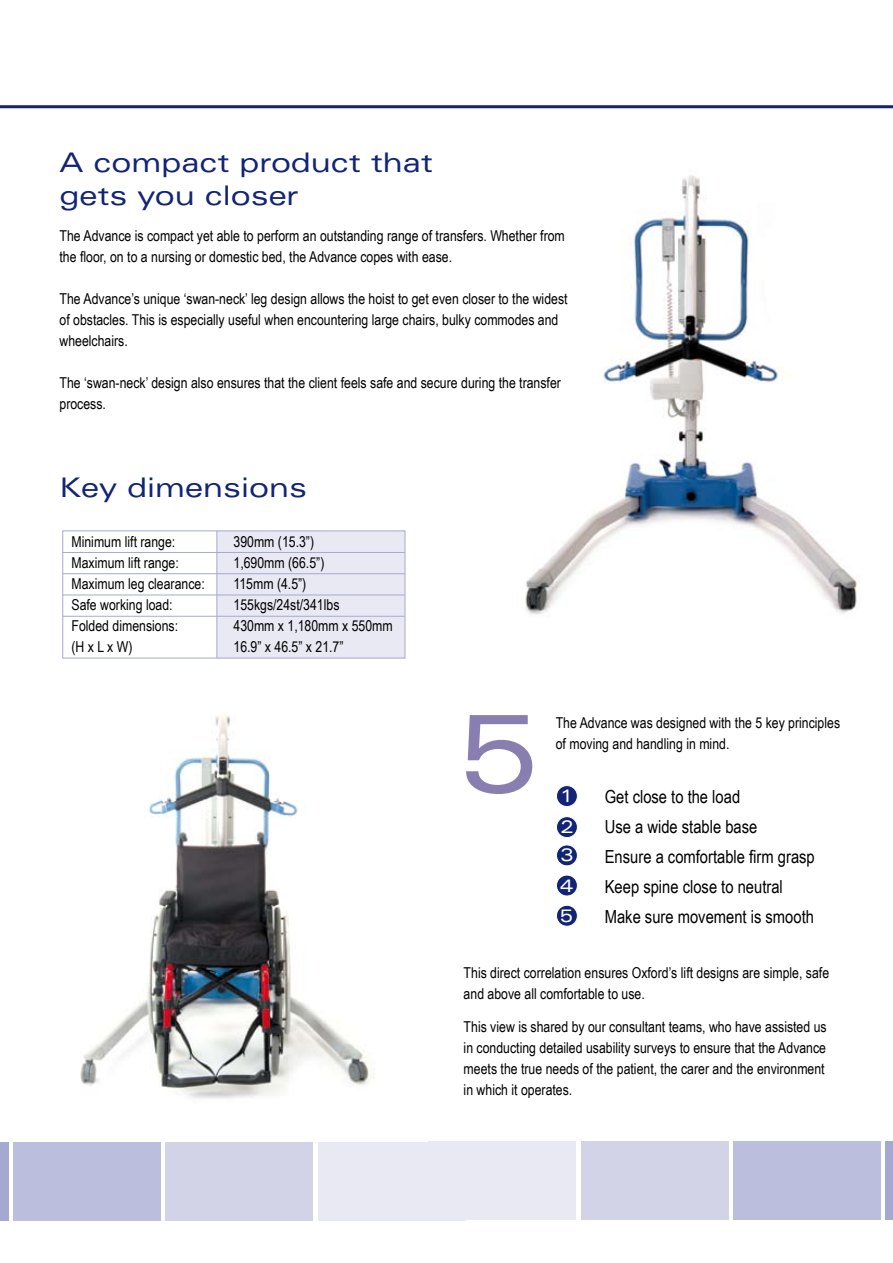
<style>
.page{position:relative;width:893px;height:1263px;background:#fff}
.page>*{position:absolute;margin:0;border:0;box-sizing:border-box;transform-origin:0 0}
.t1{font:expanded 111px "Univers";color:#887eb0}
.t2{font:expanded 27px/32.4px "Univers";color:#122476}
.t3{font:18px/30px "Arial Narrow";color:#000}
.t4{font:expanded 18px/30.6px "Univers";color:#fff;text-align:justify}
.t5{font:15px/21px "Arial Narrow";color:#000}
</style>
<div class="page">
<div style="left:218px;top:532px;width:186px;height:126px;background:#e9e9f4"></div>
<div style="left:217px;top:531px;width:188px;height:127px;border:2px solid #e9e9f4"></div>
<img style="left:525px;top:175px;width:332px;height:440px">
<div style="left:428px;top:1142px;width:148px;height:78px;background:#e9e9f4"></div>
<div style="left:885px;top:1142px;width:8px;height:78px;background:#a5a9d1"></div>
<div style="left:581px;top:1142px;width:148px;height:78px;background:#d3d3e8"></div>
<div style="left:733px;top:1142px;width:148px;height:78px;background:#bcbedd"></div>
<div style="left:318px;top:1142px;width:148px;height:78px;background:#e9e9f4"></div>
<div style="left:0;top:1142px;width:9px;height:78px;background:#a5a9d1"></div>
<div style="left:165px;top:1142px;width:148px;height:78px;background:#d3d3e8"></div>
<div style="left:13px;top:1142px;width:148px;height:78px;background:#bcbedd"></div>
<img style="left:80px;top:715px;width:295px;height:384px">
<div style="left:556px;top:786px;width:21px;height:20px;background:#122476;border-radius:50%"></div>
<div style="left:556px;top:785px;width:22px;height:22px;border:1px solid #fff;border-radius:50%"></div>
<div style="left:556px;top:817px;width:21px;height:20px;background:#122476;border-radius:50%"></div>
<div style="left:556px;top:816px;width:22px;height:22px;border:1px solid #fff;border-radius:50%"></div>
<div style="left:556px;top:845px;width:21px;height:21px;background:#122476;border-radius:50%"></div>
<div style="left:556px;top:844px;width:22px;height:22px;border:1px solid #fff;border-radius:50%"></div>
<div style="left:556px;top:875px;width:21px;height:21px;background:#122476;border-radius:50%"></div>
<div style="left:556px;top:875px;width:22px;height:21px;border:1px solid #fff;border-radius:50%"></div>
<div style="left:556px;top:905px;width:21px;height:21px;background:#122476;border-radius:50%"></div>
<div style="left:556px;top:905px;width:22px;height:21px;border:1px solid #fff;border-radius:50%"></div>
<div style="left:62px;top:530px;width:343px;height:128px;border:1px solid #a5a9d1"></div>
<hr style="left:62px;top:552px;width:343px;height:1px;background:#a5a9d1">
<hr style="left:62px;top:573px;width:343px;height:1px;background:#a5a9d1">
<hr style="left:62px;top:595px;width:343px;height:1px;background:#a5a9d1">
<hr style="left:62px;top:616px;width:343px;height:1px;background:#a5a9d1">
<hr style="left:216px;top:531px;width:1px;height:127px;background:#a5a9d1">
<hr style="left:0;top:105px;width:893px;height:3px;background:#122476">
<h2 class="t2" style="left:60px;top:146px;width:375px">A compact product that gets you closer</h2>
<p class="t5" style="left:60px;top:224px;width:507px">The Advance is compact yet able to perform an outstanding range of transfers. Whether from the floor, on to a nursing or domestic bed, the Advance copes with ease.</p>
<p class="t5" style="left:60px;top:287px;width:510px">The Advance’s unique ‘swan-neck’ leg design allows the hoist to get even closer to the widest of obstacles. This is especially useful when encountering large chairs, bulky commodes and wheelchairs.</p>
<p class="t5" style="left:60px;top:371px;width:503px">The ‘swan-neck’ design also ensures that the client feels safe and secure during the transfer process.</p>
<h2 class="t2" style="left:60px;top:470px;width:249px">Key dimensions</h2>
<p class="t5" style="left:71px;top:530px;width:105px">Minimum lift range:</p>
<p class="t5" style="left:233px;top:530px;width:82px">390mm (15.3”)</p>
<p class="t5" style="left:71px;top:551px;width:109px">Maximum lift range:</p>
<p class="t5" style="left:233px;top:551px;width:92px">1,690mm (66.5”)</p>
<p class="t5" style="left:71px;top:572px;width:135px">Maximum leg clearance:</p>
<p class="t5" style="left:233px;top:572px;width:74px">115mm (4.5”)</p>
<p class="t5" style="left:71px;top:593px;width:103px">Safe working load:</p>
<p class="t5" style="left:233px;top:593px;width:107px">155kgs/24st/341lbs</p>
<p class="t5" style="left:71px;top:614px;width:108px">Folded dimensions:</p>
<p class="t5" style="left:233px;top:614px;width:161px">430mm x 1,180mm x 550mm</p>
<p class="t5" style="left:71px;top:635px;width:63px">(H x L x W)</p>
<p class="t5" style="left:233px;top:635px;width:112px">16.9” x 46.5” x 21.7”</p>
<h1 class="t1" style="left:457px;top:687px;width:84px">5</h1>
<p class="t5" style="left:556px;top:711px;width:286px">The Advance was designed with the 5 key principles of moving and handling in mind.</p>
<p class="t4" style="left:560px;top:780px;width:15px">1</p>
<p class="t4" style="left:560px;top:811px;width:15px">2</p>
<p class="t4" style="left:560px;top:839px;width:15px">3<br>4<br>5</p>
<p class="t3" style="left:605px;top:781px;width:212px">Get close to the load<br>Use a wide stable base<br>Ensure a comfortable firm grasp<br>Keep spine close to neutral<br>Make sure movement is smooth</p>
<p class="t5" style="left:464px;top:962px;width:367px">This direct correlation ensures Oxford’s lift designs are simple, safe and above all comfortable to use.</p>
<p class="t5" style="left:464px;top:1016px;width:365px">This view is shared by our consultant teams, who have assisted us in conducting detailed usability surveys to ensure that the Advance meets the true needs of the patient, the carer and the environment in which it operates.</p>
</div>
